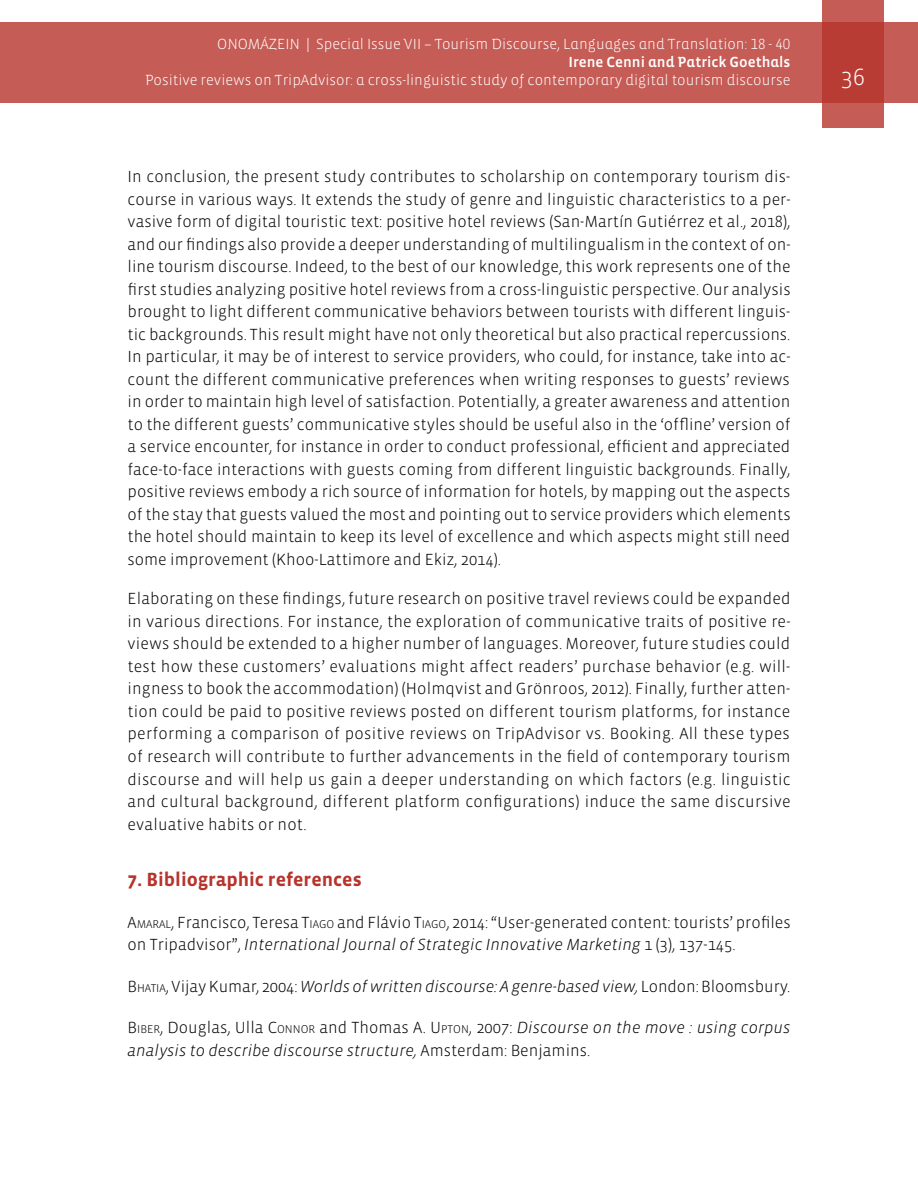
<style>
.page{position:relative;width:918px;height:1188px;background:#fff}
.page>*{position:absolute;margin:0;border:0;box-sizing:border-box;transform-origin:0 0}
.t1{font:300 24px "Vista Sans";color:#fff}
.t2{font:700 19.5px "Vista Sans";color:#b7342c}
.t3{font:300 16.5px/22.5px "Vista Sans";color:#000;text-align:justify}
.t4{font:italic 300 16.5px/22.5px "Vista Sans";letter-spacing:-.005em;color:#000}
.t5{font:300 15px "Vista Sans Alt";color:#fff}
.t6{font:15px "Vista Sans Alt Med";color:#fff}
.s1{font-style:inherit}
.s2{font-size:11.55px}
.s3{font-style:italic}
.s4{font-style:normal}
.s5{font-style:normal;font-size:11.55px}
</style>
<div class="page">
<div style="left:0;top:23px;width:918px;height:80px;background:#c55c56"></div>
<svg style="left:822px;top:0;width:62px;height:128px;background:#bd4740"></svg>
<p class="t5" style="left:217px;top:37px;width:575px">ONOMÁZEIN | Special Issue VII – Tourism Discourse, Languages and Translation: 18 - 40</p>
<p class="t6" style="left:568px;top:55px;width:224px">Irene Cenni and Patrick Goethals</p>
<p class="t5" style="left:145px;top:73px;width:647px">Positive reviews on TripAdvisor: a cross-linguistic study of contemporary digital tourism discourse</p>
<h1 class="t1" style="left:841px;top:65px;width:25px">36</h1>
<p class="t3" style="left:128px;top:166px;width:665px">In conclusion, the present study contributes to scholarship on contemporary tourism dis&shy;course in various ways. It extends the study of genre and linguistic characteristics to a per&shy;vasive form of digital touristic text: positive hotel reviews (San-Martín Gutiérrez et al., 2018), and our findings also provide a deeper understanding of multilingualism in the context of on&shy;line tourism discourse. Indeed, to the best of our knowledge, this work represents one of the first studies analyzing positive hotel reviews from a cross-linguistic perspective. Our analysis brought to light different communicative behaviors between tourists with different linguis&shy;tic backgrounds. This result might have not only theoretical but also practical repercussions.<br>In particular, it may be of interest to service providers, who could, for instance, take into ac&shy;count the different communicative preferences when writing responses to guests’ reviews in order to maintain high level of satisfaction. Potentially, a greater awareness and attention to the different guests’ communicative styles should be useful also in the ‘offline’ version of a service encounter, for instance in order to conduct professional, efficient and appreciated face-to-face interactions with guests coming from different linguistic backgrounds. Finally, positive reviews embody a rich source of information for hotels, by mapping out the aspects of the stay that guests valued the most and pointing out to service providers which elements the hotel should maintain to keep its level of excellence and which aspects might still need some improvement (Khoo-Lattimore and Ekiz, 2014).</p>
<p class="t3" style="left:128px;top:588px;width:665px">Elaborating on these findings, future research on positive travel reviews could be expanded in various directions. For instance, the exploration of communicative traits of positive re&shy;views should be extended to a higher number of languages. Moreover, future studies could test how these customers’ evaluations might affect readers’ purchase behavior (e.g. will&shy;ingness to book the accommodation) (Holmqvist and Grönroos, 2012). Finally, further atten&shy;tion could be paid to positive reviews posted on different tourism platforms, for instance performing a comparison of positive reviews on TripAdvisor vs. Booking. All these types of research will contribute to further advancements in the field of contemporary tourism discourse and will help us gain a deeper understanding on which factors (e.g. linguistic and cultural background, different platform configurations) induce the same discursive evaluative habits or not.</p>
<p class="t2" style="left:128px;top:869px;width:236px">7. Bibliographic references</p>
<p class="t3" style="left:128px;top:911px;width:665px"><span class="s1">A</span><span class="s2">MARAL</span>, Francisco, Teresa <span class="s1">T</span><span class="s2">IAGO</span> and Flávio <span class="s1">T</span><span class="s2">IAGO</span>, 2014: “User-generated content: tourists’ profiles on Tripadvisor”, <span class="s3">International Journal of Strategic Innovative Marketing</span> 1 (3), 137-145.</p>
<p class="t4" style="left:128px;top:975px;width:664px"><span class="s4">B</span><span class="s5">HATIA</span><span class="s4">, Vijay Kumar, 2004:</span> Worlds of written discourse: A genre-based view, <span class="s4">London: Bloomsbury.</span></p>
<p class="t4" style="left:128px;top:1017px;width:664px"><span class="s4">B</span><span class="s5">IB ER</span><span class="s4">, Douglas, Ulla</span> <span class="s4">C</span><span class="s5">ONNOR</span> <span class="s4">and Thomas A.</span> <span class="s4">U</span><span class="s5">PTON</span><span class="s4">, 2007:</span> Discourse on the move : using corpus analysis to describe discourse structure, <span class="s4">Amsterdam: Benjamins.</span></p>
</div>
